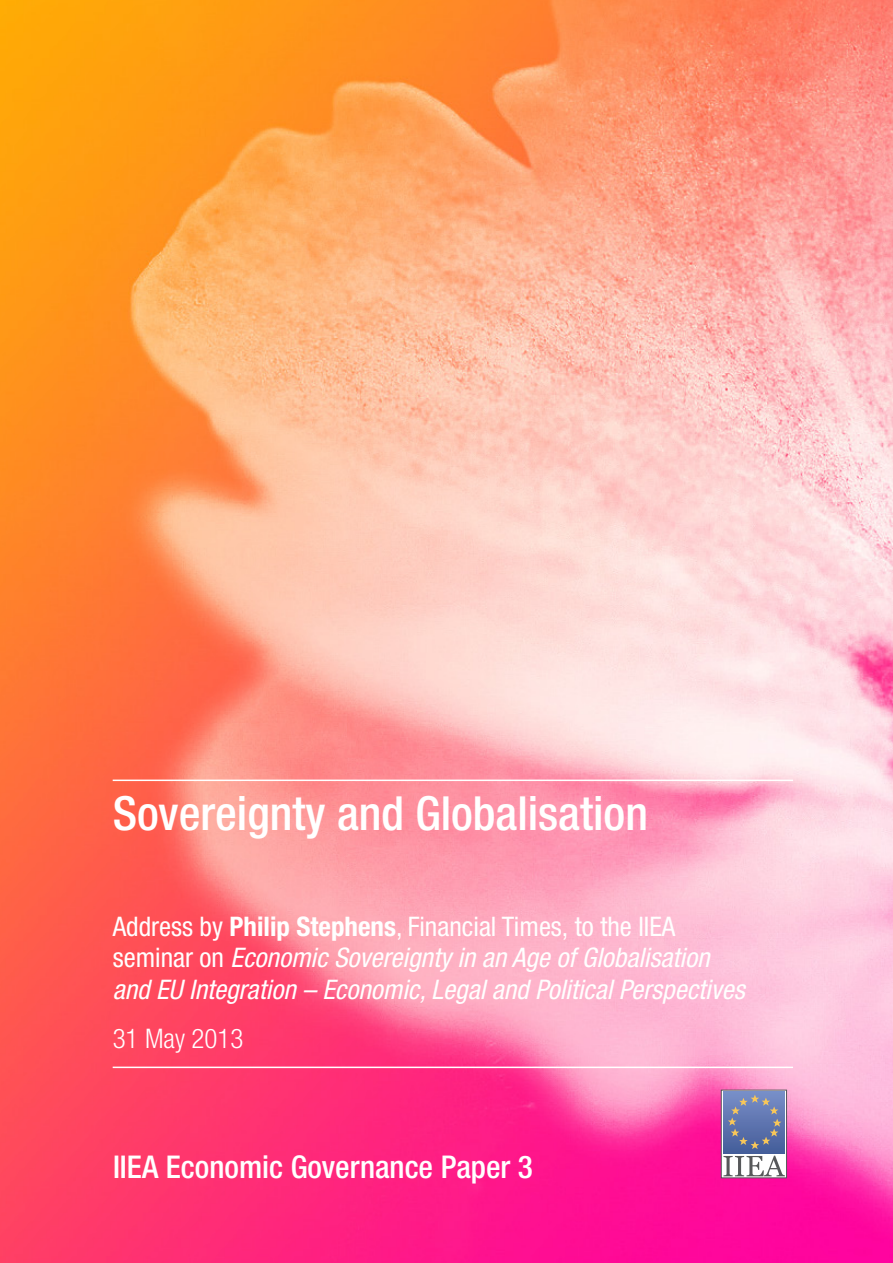
<style>
.page{position:relative;width:893px;height:1263px;background:#fff}
.page>*{position:absolute;margin:0;border:0;box-sizing:border-box;transform-origin:0 0}
.t1{font:500 condensed 47.1px "Helvetica Neue LT Std";color:#fff}
.t2{font:500 condensed 31.35px "Helvetica Neue LT Std";color:#fff}
.t3{font:italic condensed 27px "Helvetica Neue LT Std";color:#fff}
.t4{font:condensed 27px "Helvetica Neue LT Std";color:#fff}
.t5{font:300 condensed 27px "Helvetica Neue LT Std";color:#fff}
.s1{font-weight:700}
.s2{font-style:normal}
</style>
<div class="page">
<img style="left:0;top:0;width:893px;height:1263px">
<hr style="left:113px;top:779px;width:680px;height:2px;background:#fff">
<hr style="left:113px;top:1066px;width:680px;height:2px;background:#fff">
<div style="left:721px;top:1090px;width:66px;height:88px;background:linear-gradient(to right,#fff,#fff);border:1px solid #57585a"></div>
<div style="left:723px;top:1092px;width:62px;height:61px;background:linear-gradient(to bottom,#798ec7,#445d99)"></div>
<svg style="left:728px;top:1094px;width:53px;height:55px"></svg>
<svg style="left:723px;top:1156px;width:62px;height:20px"></svg>
<p class="t1" style="left:113px;top:785px;width:537px">Sovereignty and Globalisation</p>
<p class="t4" style="left:113px;top:910px;width:564px">Address by <span class="s1">Philip Stephens</span>, Financial Times, to the IIEA</p>
<p class="t3" style="left:113px;top:942px;width:598px"><span class="s2">seminar on</span> Economic Sovereignty in an Age of Globalisation</p>
<p class="t3" style="left:113px;top:973px;width:633px">and EU Integration – Economic, Legal and Political Perspectives</p>
<p class="t5" style="left:113px;top:1023px;width:132px">31 May 2013</p>
<p class="t2" style="left:113px;top:1148px;width:422px">IIEA Economic Governance Paper 3</p>
</div>
